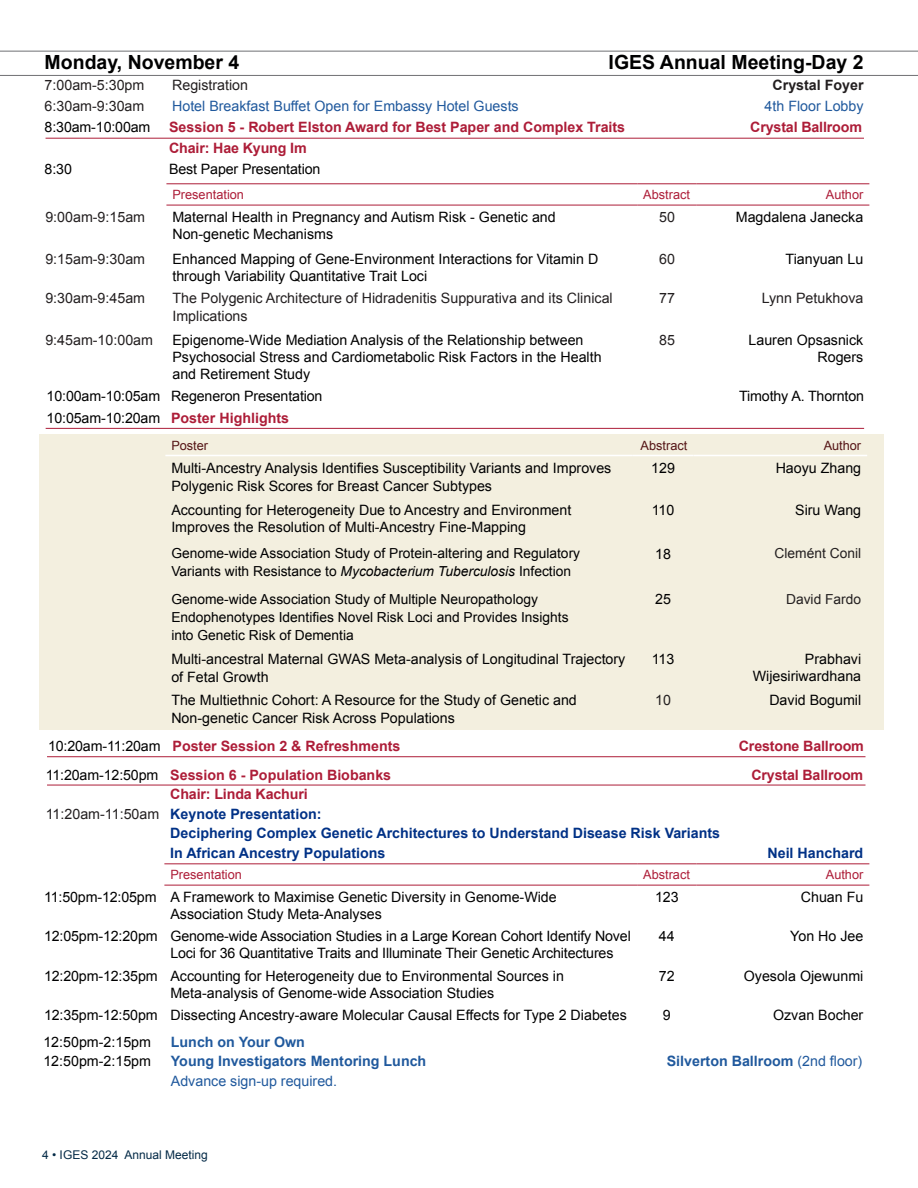
<style>
.page{position:relative;width:918px;height:1188px;background:#fff}
.page>*{position:absolute;margin:0;border:0;box-sizing:border-box;transform-origin:0 0}
.t1{font:700 19.5px "Arial";color:#000001}
.t2{font:14.25px/17.1px "Arial";color:#000001}
.t3{font:700 14.25px "Arial";color:#ad1d38}
.t4{font:14.25px/18px "Arial";color:#231f20}
.t5{font:700 14.25px/19.5px "Arial";color:#003186}
.t6{font:14.25px "Arial";color:#20599d}
.t7{font:700 14.25px "Arial";color:#20599d}
.t8{font:700 14.25px "Arial";color:#231f20}
.t9{font:13.8px/18px "Arial";color:#000001}
.t10{font:13.8px "Arial";color:#231f20}
.t11{font:12.75px "Arial";color:#ad1d38}
.t12{font:12.75px "Arial";color:#551516}
.t13{font:12px "Arial";color:#042a47}
.s1{font-weight:400;color:#000001}
.s2{font-style:italic}
.s3{font-weight:400;color:#231f20}
.s4{font-weight:400}
</style>
<div class="page">
<hr style="left:46px;top:138px;width:818px;height:1px;background:#ad1d38">
<hr style="left:166px;top:183px;width:471px;height:1px;background:#ad1d38">
<hr style="left:637px;top:183px;width:60px;height:1px;background:#ad1d38">
<hr style="left:697px;top:183px;width:172px;height:1px;background:#ad1d38">
<hr style="left:166px;top:205px;width:471px;height:1px;background:#ad1d38">
<hr style="left:637px;top:205px;width:60px;height:1px;background:#ad1d38">
<hr style="left:697px;top:205px;width:172px;height:1px;background:#ad1d38">
<svg style="left:0;top:51px;width:918px;height:25px"></svg>
<div style="left:39px;top:434px;width:845px;height:296px;background:#f3efdf"></div>
<hr style="left:165px;top:455px;width:468px;height:1px;background:#fff">
<hr style="left:633px;top:455px;width:60px;height:1px;background:#fff">
<hr style="left:693px;top:455px;width:174px;height:1px;background:#fff">
<hr style="left:46px;top:428px;width:818px;height:1px;background:#ad1d38">
<hr style="left:47px;top:756px;width:819px;height:1px;background:#ad1d38">
<hr style="left:164px;top:863px;width:473px;height:1px;background:#ad1d38">
<hr style="left:637px;top:863px;width:60px;height:1px;background:#ad1d38">
<hr style="left:697px;top:863px;width:172px;height:1px;background:#ad1d38">
<hr style="left:164px;top:885px;width:473px;height:1px;background:#ad1d38">
<hr style="left:637px;top:885px;width:60px;height:1px;background:#ad1d38">
<hr style="left:697px;top:885px;width:172px;height:1px;background:#ad1d38">
<hr style="left:47px;top:785px;width:819px;height:1px;background:#ad1d38">
<p class="t1" style="left:45px;top:50px;width:196px">Monday, November 4</p>
<p class="t1" style="left:609px;top:50px;width:256px">IGES Annual Meeting-Day 2</p>
<p class="t4" style="left:45px;top:76px;width:101px">7:00am-5:30pm</p>
<p class="t4" style="left:172px;top:76px;width:78px">Registration</p>
<p class="t8" style="left:773px;top:76px;width:93px">Crystal Foyer</p>
<p class="t4" style="left:45px;top:97px;width:101px">6:30am-9:30am</p>
<p class="t6" style="left:172px;top:97px;width:348px">Hotel Breakfast Buffet Open for Embassy Hotel Guests</p>
<p class="t6" style="left:765px;top:97px;width:101px">4th Floor Lobby</p>
<p class="t2" style="left:45px;top:119px;width:107px">8:30am-10:00am</p>
<p class="t3" style="left:169px;top:118px;width:458px">Session 5 - Robert Elston Award for Best Paper and Complex Traits</p>
<p class="t3" style="left:750px;top:118px;width:113px">Crystal Ballroom</p>
<p class="t3" style="left:169px;top:139px;width:139px">Chair: Hae Kyung Im</p>
<p class="t2" style="left:45px;top:161px;width:29px">8:30</p>
<p class="t2" style="left:169px;top:161px;width:153px">Best Paper Presentation</p>
<p class="t11" style="left:172px;top:186px;width:73px">Presentation</p>
<p class="t11" style="left:643px;top:186px;width:48px">Abstract</p>
<p class="t11" style="left:826px;top:186px;width:39px">Author</p>
<p class="t4" style="left:45px;top:208px;width:101px">9:00am-9:15am</p>
<p class="t2" style="left:172px;top:208px;width:385px">Maternal Health in Pregnancy and Autism Risk - Genetic and<br>Non-genetic Mechanisms</p>
<p class="t4" style="left:659px;top:208px;width:17px">50</p>
<p class="t2" style="left:736px;top:208px;width:129px">Magdalena Janecka</p>
<p class="t4" style="left:45px;top:250px;width:101px">9:15am-9:30am</p>
<p class="t2" style="left:172px;top:250px;width:427px">Enhanced Mapping of Gene-Environment Interactions for Vitamin D through Variability Quantitative Trait Loci</p>
<p class="t4" style="left:659px;top:250px;width:17px">60</p>
<p class="t2" style="left:785px;top:250px;width:79px">Tianyuan Lu</p>
<p class="t4" style="left:45px;top:289px;width:101px">9:30am-9:45am</p>
<p class="t4" style="left:172px;top:289px;width:442px">The Polygenic Architecture of Hidradenitis Suppurativa and its Clinical<br>Implications</p>
<p class="t4" style="left:659px;top:289px;width:17px">77</p>
<p class="t4" style="left:762px;top:289px;width:103px">Lynn Petukhova</p>
<p class="t4" style="left:45px;top:331px;width:109px">9:45am-10:00am</p>
<p class="t2" style="left:172px;top:331px;width:413px">Epigenome-Wide Mediation Analysis of the Relationship between</p>
<p class="t2" style="left:172px;top:348px;width:431px">Psychosocial Stress and Cardiometabolic Risk Factors in the Health</p>
<p class="t2" style="left:172px;top:365px;width:139px">and Retirement Study</p>
<p class="t4" style="left:659px;top:331px;width:17px">85</p>
<p class="t2" style="left:749px;top:331px;width:116px;text-align:right">Lauren Opsasnick<br>Rogers</p>
<p class="t2" style="left:47px;top:387px;width:277px">10:00am-10:05am Regeneron Presentation</p>
<p class="t2" style="left:739px;top:387px;width:126px">Timothy A. Thornton</p>
<p class="t3" style="left:47px;top:409px;width:244px"><span class="s1">10:05am-10:20am</span> Poster Highlights</p>
<p class="t12" style="left:171px;top:437px;width:38px">Poster</p>
<p class="t12" style="left:641px;top:437px;width:48px">Abstract</p>
<p class="t12" style="left:824px;top:437px;width:39px">Author</p>
<p class="t2" style="left:171px;top:459px;width:442px;line-height:18px">Multi-Ancestry Analysis Identifies Susceptibility Variants and Improves<br>Polygenic Risk Scores for Breast Cancer Subtypes</p>
<p class="t2" style="left:651px;top:459px;width:25px">129</p>
<p class="t2" style="left:776px;top:459px;width:87px">Haoyu Zhang</p>
<p class="t2" style="left:171px;top:502px;width:402px">Accounting for Heterogeneity Due to Ancestry and Environment<br>Improves the Resolution of Multi-Ancestry Fine-Mapping</p>
<p class="t2" style="left:652px;top:502px;width:24px">110</p>
<p class="t2" style="left:795px;top:502px;width:67px">Siru Wang</p>
<p class="t9" style="left:171px;top:545px;width:410px">Genome-wide Association Study of Protein-altering and Regulatory<br>Variants with Resistance to <span class="s2">Mycobacterium Tuberculosis</span> Infection</p>
<p class="t2" style="left:655px;top:545px;width:17px">18</p>
<p class="t10" style="left:775px;top:544px;width:88px">Clemént Conil</p>
<p class="t9" style="left:171px;top:590px;width:399px">Genome-wide Association Study of Multiple Neuropathology<br>Endophenotypes Identifies Novel Risk Loci and Provides Insights</p>
<p class="t9" style="left:171px;top:626px;width:184px">into Genetic Risk of Dementia</p>
<p class="t2" style="left:655px;top:590px;width:17px">25</p>
<p class="t10" style="left:786px;top:590px;width:77px">David Fardo</p>
<p class="t2" style="left:171px;top:651px;width:456px;line-height:18px">Multi-ancestral Maternal GWAS Meta-analysis of Longitudinal Trajectory of Fetal Growth</p>
<p class="t2" style="left:652px;top:651px;width:24px">113</p>
<p class="t2" style="left:753px;top:651px;width:110px;text-align:right">Prabhavi<br>Wijesiriwardhana</p>
<p class="t2" style="left:171px;top:691px;width:407px;line-height:18px">The Multiethnic Cohort: A Resource for the Study of Genetic and<br>Non-genetic Cancer Risk Across Populations</p>
<p class="t4" style="left:655px;top:691px;width:17px">10</p>
<p class="t2" style="left:769px;top:691px;width:93px">David Bogumil</p>
<p class="t3" style="left:48px;top:736px;width:354px"><span class="s1">10:20am-11:20am</span> Poster Session 2 &amp; Refreshments</p>
<p class="t3" style="left:739px;top:736px;width:127px">Crestone Ballroom</p>
<p class="t3" style="left:46px;top:765px;width:347px"><span class="s1">11:20am-12:50pm</span> Session 6 - Population Biobanks</p>
<p class="t3" style="left:751px;top:765px;width:113px">Crystal Ballroom</p>
<p class="t3" style="left:170px;top:785px;width:139px">Chair: Linda Kachuri</p>
<p class="t5" style="left:46px;top:805px;width:277px"><span class="s3">11:20am-11:50am</span> Keynote Presentation:</p>
<p class="t5" style="left:170px;top:824px;width:551px">Deciphering Complex Genetic Architectures to Understand Disease Risk Variants<br>In African Ancestry Populations</p>
<p class="t5" style="left:767px;top:844px;width:97px">Neil Hanchard</p>
<p class="t11" style="left:170px;top:866px;width:73px">Presentation</p>
<p class="t11" style="left:643px;top:866px;width:48px">Abstract</p>
<p class="t11" style="left:826px;top:866px;width:39px">Author</p>
<p class="t2" style="left:44px;top:888px;width:114px">11:50pm-12:05pm</p>
<p class="t2" style="left:170px;top:888px;width:388px">A Framework to Maximise Genetic Diversity in Genome-Wide</p>
<p class="t2" style="left:170px;top:906px;width:213px">Association Study Meta-Analyses</p>
<p class="t2" style="left:655px;top:888px;width:25px">123</p>
<p class="t2" style="left:801px;top:888px;width:64px">Chuan Fu</p>
<p class="t2" style="left:44px;top:928px;width:115px">12:05pm-12:20pm</p>
<p class="t2" style="left:170px;top:928px;width:462px">Genome-wide Association Studies in a Large Korean Cohort Identify Novel<br>Loci for 36 Quantitative Traits and Illuminate Their Genetic Architectures</p>
<p class="t2" style="left:659px;top:928px;width:17px">44</p>
<p class="t2" style="left:790px;top:928px;width:75px">Yon Ho Jee</p>
<p class="t2" style="left:44px;top:967px;width:115px">12:20pm-12:35pm</p>
<p class="t2" style="left:170px;top:967px;width:395px">Accounting for Heterogeneity due to Environmental Sources in</p>
<p class="t2" style="left:170px;top:985px;width:325px">Meta-analysis of Genome-wide Association Studies</p>
<p class="t2" style="left:659px;top:967px;width:17px">72</p>
<p class="t2" style="left:744px;top:967px;width:121px">Oyesola Ojewunmi</p>
<p class="t2" style="left:44px;top:1007px;width:115px">12:35pm-12:50pm</p>
<p class="t2" style="left:170px;top:1007px;width:458px">Dissecting Ancestry-aware Molecular Causal Effects for Type 2 Diabetes</p>
<p class="t2" style="left:663px;top:1007px;width:9px">9</p>
<p class="t2" style="left:773px;top:1007px;width:92px">Ozvan Bocher</p>
<p class="t2" style="left:43px;top:1033px;width:109px">12:50pm-2:15pm</p>
<p class="t7" style="left:171px;top:1032px;width:136px">Lunch on Your Own</p>
<p class="t2" style="left:43px;top:1053px;width:109px">12:50pm-2:15pm</p>
<p class="t7" style="left:171px;top:1052px;width:257px">Young Investigators Mentoring Lunch</p>
<p class="t7" style="left:667px;top:1052px;width:197px">Silverton Ballroom <span class="s4">(2nd floor)</span></p>
<p class="t6" style="left:171px;top:1071px;width:168px">Advance sign-up required.</p>
<p class="t13" style="left:42px;top:1147px;width:167px">4 • IGES 2024 Annual Meeting</p>
</div>
